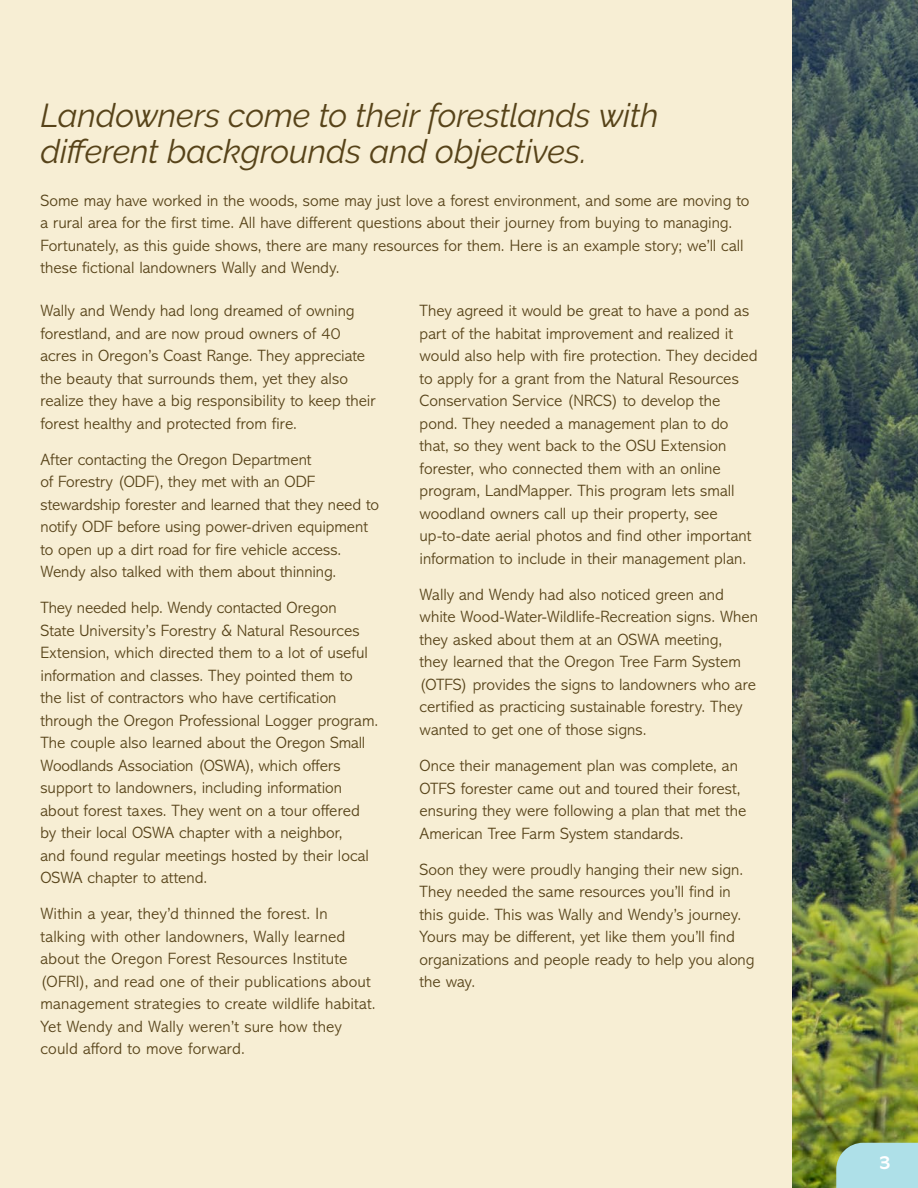
<style>
.page{position:relative;width:918px;height:1188px;background:#f7eed4}
.page>*{position:absolute;margin:0;border:0;box-sizing:border-box;transform-origin:0 0}
.t1{font:italic 33px/36px "Raleway";letter-spacing:-.005em;color:#574319}
.t2{font:700 19.5px "Abadi MT Std";color:#fff}
.t3{font:300 16.5px/22.5px "Abadi MT Std";color:#574319}
</style>
<div class="page">
<img style="left:793px;top:0;width:125px;height:1188px">
<div style="left:836px;top:1143px;width:82px;height:45px;background:#aee0e8"></div>
<h1 class="t1" style="left:40px;top:97px;width:619px">Landowners come to their forestlands with different backgrounds and objectives.</h1>
<p class="t3" style="left:40px;top:190px;width:710px">Some may have worked in the woods, some may just love a forest environment, and some are moving to a rural area for the first time. All have different questions about their journey from buying to managing.<br>Fortunately, as this guide shows, there are many resources for them. Here is an example story; we’ll call these fictional landowners Wally and Wendy.</p>
<p class="t3" style="left:40px;top:300px;width:337px">Wally and Wendy had long dreamed of owning forestland, and are now proud owners of 40 acres in Oregon’s Coast Range. They appreciate the beauty that surrounds them, yet they also realize they have a big responsibility to keep their forest healthy and protected from fire.</p>
<p class="t3" style="left:40px;top:448px;width:340px">After contacting the Oregon Department<br>of Forestry (ODF), they met with an ODF stewardship forester and learned that they need to notify ODF before using power-driven equipment to open up a dirt road for fire vehicle access.<br>Wendy also talked with them about thinning.</p>
<p class="t3" style="left:40px;top:597px;width:339px">They needed help. Wendy contacted Oregon<br>State University’s Forestry &amp; Natural Resources Extension, which directed them to a lot of useful information and classes. They pointed them to the list of contractors who have certification through the Oregon Professional Logger program.<br>The couple also learned about the Oregon Small Woodlands Association (OSWA), which offers support to landowners, including information about forest taxes. They went on a tour offered by their local OSWA chapter with a neighbor,<br>and found regular meetings hosted by their local OSWA chapter to attend.</p>
<p class="t3" style="left:40px;top:903px;width:337px">Within a year, they’d thinned the forest. In talking with other landowners, Wally learned about the Oregon Forest Resources Institute (OFRI), and read one of their publications about management strategies to create wildlife habitat.<br>Yet Wendy and Wally weren’t sure how they could afford to move forward.</p>
<p class="t3" style="left:420px;top:300px;width:340px">They agreed it would be great to have a pond as part of the habitat improvement and realized it would also help with fire protection. They decided to apply for a grant from the Natural Resources Conservation Service (NRCS) to develop the pond. They needed a management plan to do that, so they went back to the OSU Extension forester, who connected them with an online program, LandMapper. This program lets small woodland owners call up their property, see up-to-date aerial photos and find other important information to include in their management plan.</p>
<p class="t3" style="left:420px;top:584px;width:340px">Wally and Wendy had also noticed green and white Wood-Water-Wildlife-Recreation signs. When they asked about them at an OSWA meeting,<br>they learned that the Oregon Tree Farm System (OTFS) provides the signs to landowners who are certified as practicing sustainable forestry. They wanted to get one of those signs.</p>
<p class="t3" style="left:420px;top:755px;width:328px">Once their management plan was complete, an OTFS forester came out and toured their forest, ensuring they were following a plan that met the American Tree Farm System standards.</p>
<p class="t3" style="left:420px;top:858px;width:337px">Soon they were proudly hanging their new sign.<br>They needed the same resources you’ll find in this guide. This was Wally and Wendy’s journey.<br>Yours may be different, yet like them you’ll find organizations and people ready to help you along the way.</p>
<p class="t2" style="left:879px;top:1151px;width:14px">3</p>
</div>
